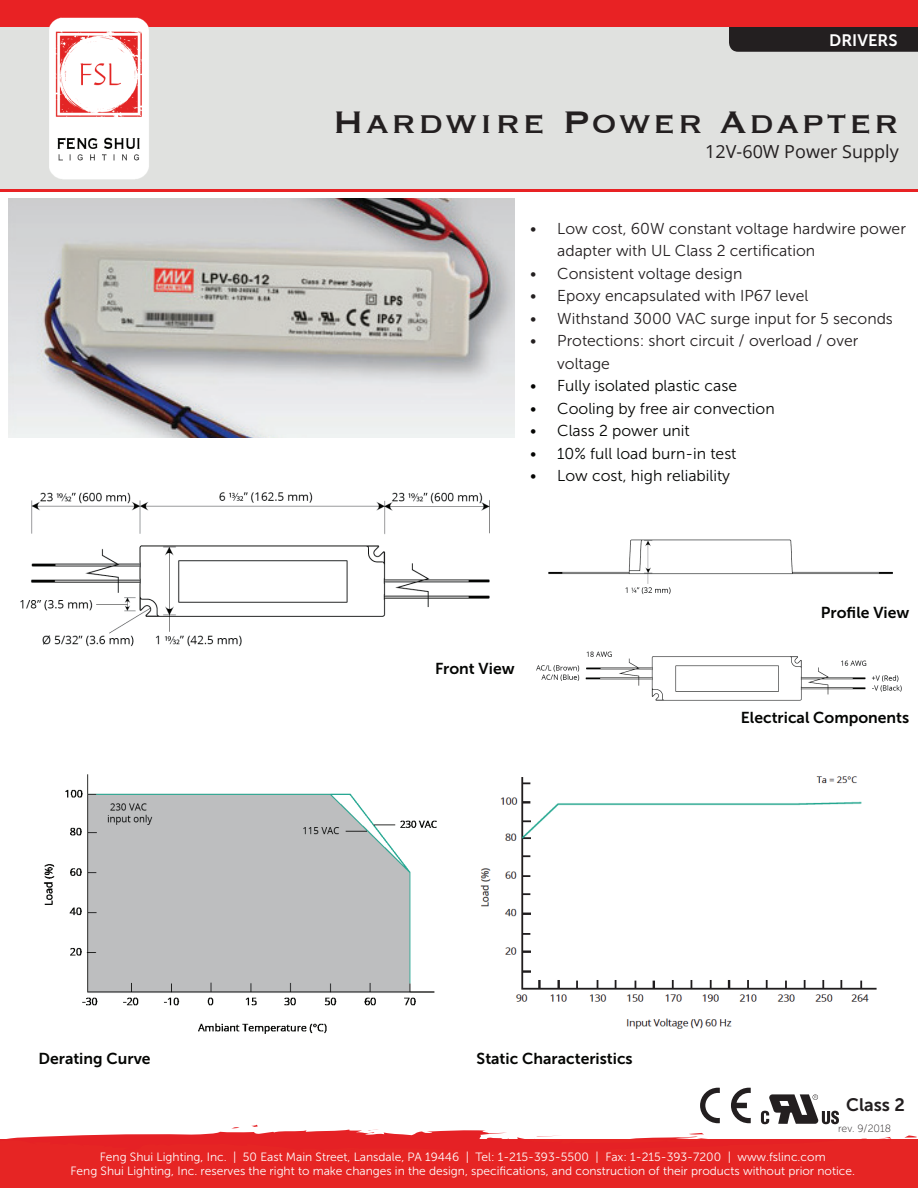
<style>
.page{position:relative;width:918px;height:1188px;background:#fff}
.page>*{position:absolute;margin:0;border:0;box-sizing:border-box;transform-origin:0 0}
.t1{font:40.5px "Copperplate";letter-spacing:.06em;color:#231f20}
.t2{font:18px "Open Sans";color:#231f20}
.t3{font:18px "Museo Sans 700";color:#231f20}
.t4{font:16.5px "Museo Sans 700";color:#fff}
.t5{font:15.75px/22.5px "Museo Sans 300";color:#231f20}
.t6{font:15.75px "Museo Sans 300";color:#040503}
.t7{font:15.75px "Museo Sans 700";color:#040503}
.t8{font:12px/14.4px "Museo Sans 300";color:#fff;text-align:center}
.t9{font:10.5px "Museo Sans 100";color:#231f20}
</style>
<div class="page">
<div style="left:0;top:0;width:918px;height:189px;background:#e0e1df"></div>
<div style="left:0;top:1140px;width:918px;height:48px;background:#e62524"></div>
<svg style="left:904px;top:1135px;width:13px;height:3px"></svg>
<svg style="left:878px;top:1137px;width:17px;height:3px"></svg>
<div style="left:729px;top:27px;width:189px;height:25px;background:#231f20"></div>
<div style="left:0;top:0;width:918px;height:27px;background:#e82224"></div>
<hr style="left:0;top:189px;width:918px;height:3px;background:#e82224">
<img style="left:49px;top:17px;width:100px;height:163px">
<img style="left:9px;top:199px;width:506px;height:238px">
<img style="left:20px;top:492px;width:470px;height:155px">
<svg style="left:0;top:1088px;width:839px;height:52px"></svg>
<img style="left:548px;top:539px;width:345px;height:56px">
<img style="left:536px;top:651px;width:366px;height:50px">
<img style="left:43px;top:774px;width:394px;height:260px">
<img style="left:480px;top:776px;width:397px;height:253px">
<h3 class="t4" style="left:829px;top:31px;width:70px">DRIVERS</h3>
<h1 class="t1" style="left:332px;top:102px;width:568px">Hardwire Power Adapter</h1>
<h2 class="t2" style="left:705px;top:139px;width:195px">12V-60W Power Supply</h2>
<h3 class="t5" style="left:557px;top:217px;width:350px;text-indent:-27px">• Low cost, 60W constant voltage hardwire power adapter with UL Class 2 certification</h3>
<h3 class="t5" style="left:530px;top:262px;width:214px">• Consistent voltage design</h3>
<h3 class="t5" style="left:530px;top:285px;width:280px">• Epoxy encapsulated with IP67 level</h3>
<h3 class="t5" style="left:530px;top:307px;width:364px">• Withstand 3000 VAC surge input for 5 seconds</h3>
<h3 class="t5" style="left:557px;top:330px;width:303px;text-indent:-27px">• Protections: short circuit / overload / over voltage</h3>
<h3 class="t6" style="left:530px;top:377px;width:208px">• Fully isolated plastic case</h3>
<h3 class="t6" style="left:530px;top:400px;width:246px">• Cooling by free air convection</h3>
<h3 class="t6" style="left:530px;top:422px;width:161px">• Class 2 power unit</h3>
<h3 class="t6" style="left:530px;top:445px;width:208px">• 10% full load burn-in test</h3>
<h3 class="t6" style="left:530px;top:467px;width:201px">• Low cost, high reliability</h3>
<h3 class="t7" style="left:435px;top:660px;width:81px">Front View</h3>
<h3 class="t7" style="left:821px;top:604px;width:90px">Profile View</h3>
<h3 class="t7" style="left:741px;top:708px;width:170px">Electrical Components</h3>
<h3 class="t7" style="left:38px;top:1050px;width:114px">Derating Curve</h3>
<h3 class="t7" style="left:477px;top:1050px;width:158px">Static Characteristics</h3>
<h2 class="t3" style="left:846px;top:1094px;width:60px">Class 2</h2>
<p class="t9" style="left:838px;top:1123px;width:54px">rev. 9/2018</p>
<p class="t8" style="left:70px;top:1149px;width:786px">Feng Shui Lighting, Inc. | 50 East Main Street, Lansdale, PA 19446 | Tel: 1-215-393-5500 | Fax: 1-215-393-7200 | www.fslinc.com<br>Feng Shui Lighting, Inc. reserves the right to make changes in the design, specifications, and construction of their products without prior notice.</p>
</div>
